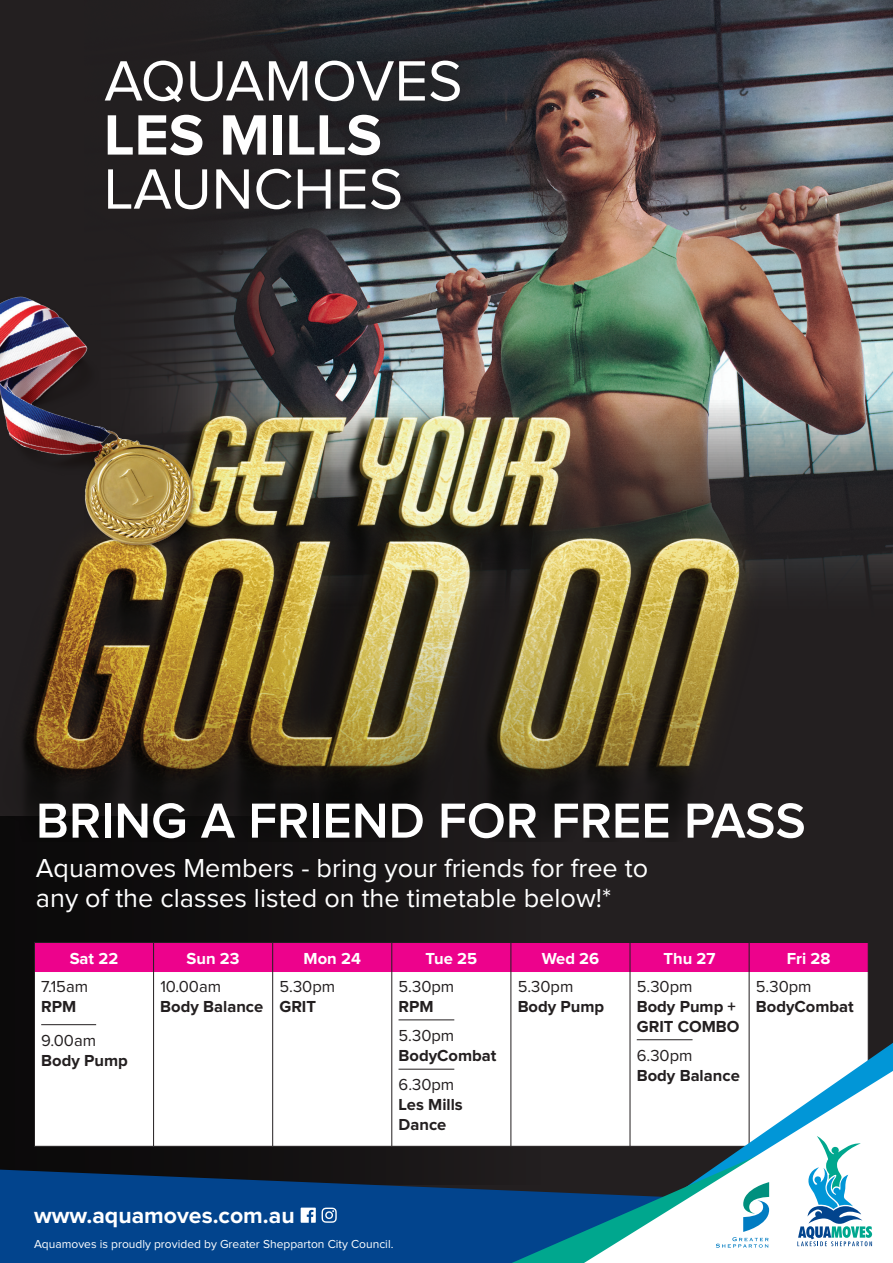
<style>
.page{position:relative;width:893px;height:1263px;background:#231f20}
.page>*{position:absolute;margin:0;border:0;box-sizing:border-box;transform-origin:0 0}
.t1{font:58.95px "Proxima Nova";color:#fff}
.t2{font:700 58.95px "Proxima Nova";color:#fff}
.t3{font:600 51px "Proxima Nova";color:#fff}
.t4{font:27px/30px "Proxima Nova";color:#fff}
.t5{font:700 23.1px "Proxima Nova";color:#fff}
.t6{font:700 16.5px/19.8px "Proxima Nova";color:#231f20}
.t7{font:16.5px "Proxima Nova";color:#231f20}
.t8{font:700 16.5px "Proxima Nova";color:#fff}
.t9{font:12px "Proxima Nova";color:#fff}
</style>
<div class="page">
<div style="left:0;top:0;width:540px;height:1185px;background:linear-gradient(to right,#080708,#201c1d)"></div>
<img style="left:417px;top:0;width:476px;height:376px">
<div style="left:35px;top:972px;width:833px;height:174px;background:#fff"></div>
<div style="left:34px;top:943px;width:835px;height:29px;background:#ed028c"></div>
<hr style="left:34px;top:972px;width:1px;height:174px;background:#231f20">
<hr style="left:153px;top:972px;width:1px;height:174px;background:#231f20">
<hr style="left:272px;top:972px;width:1px;height:174px;background:#231f20">
<hr style="left:392px;top:972px;width:1px;height:174px;background:#231f20">
<hr style="left:511px;top:972px;width:1px;height:174px;background:#231f20">
<hr style="left:630px;top:972px;width:1px;height:174px;background:#231f20">
<hr style="left:749px;top:972px;width:1px;height:174px;background:#231f20">
<hr style="left:34px;top:1146px;width:120px;height:1px;background:#231f20">
<hr style="left:154px;top:1146px;width:119px;height:1px;background:#231f20">
<hr style="left:273px;top:1146px;width:119px;height:1px;background:#231f20">
<hr style="left:392px;top:1146px;width:119px;height:1px;background:#231f20">
<hr style="left:511px;top:1146px;width:119px;height:1px;background:#231f20">
<hr style="left:34px;top:942px;width:120px;height:1px;background:#231f20">
<hr style="left:154px;top:942px;width:119px;height:1px;background:#231f20">
<hr style="left:273px;top:942px;width:119px;height:1px;background:#231f20">
<hr style="left:392px;top:942px;width:119px;height:1px;background:#231f20">
<hr style="left:511px;top:942px;width:119px;height:1px;background:#231f20">
<hr style="left:41px;top:1024px;width:55px;height:1px;background:#231f20">
<hr style="left:399px;top:1020px;width:55px;height:1px;background:#231f20">
<hr style="left:399px;top:1069px;width:55px;height:1px;background:#231f20">
<hr style="left:637px;top:1039px;width:55px;height:1px;background:#231f20">
<svg style="left:0;top:0;width:417px;height:376px"></svg>
<img style="left:0;top:376px;width:893px;height:466px">
<img style="left:0;top:282px;width:399px;height:324px">
<div style="left:63px;top:18px;width:445px;height:240px;background:#231f20;opacity:.75"></div>
<svg style="left:0;top:1169px;width:512px;height:94px;fill:#02448d"></svg>
<svg style="left:301px;top:1207px;width:15px;height:16px"></svg>
<svg style="left:322px;top:1207px;width:15px;height:16px"></svg>
<svg style="left:577px;top:1043px;width:316px;height:73px;fill:#fff"></svg>
<svg style="left:512px;top:1116px;width:72px;height:147px"></svg>
<svg style="left:584px;top:1071px;width:309px;height:192px;fill:#fff"></svg>
<svg style="left:716px;top:1182px;width:53px;height:66px"></svg>
<svg style="left:797px;top:1136px;width:75px;height:110px"></svg>
<h1 class="t1" style="left:104px;top:54px;width:360px">AQUAMOVES</h1>
<h1 class="t2" style="left:104px;top:108px;width:279px">LES MILLS</h1>
<h1 class="t1" style="left:104px;top:162px;width:300px">LAUNCHES</h1>
<h2 class="t3" style="left:36px;top:797px;width:771px">BRING A FRIEND FOR FREE PASS</h2>
<h3 class="t4" style="left:36px;top:854px;width:614px">Aquamoves Members - bring your friends for free to any of the classes listed on the timetable below!*</h3>
<p class="t8" style="left:70px;top:951px;width:50px">Sat 22</p>
<p class="t8" style="left:187px;top:951px;width:54px">Sun 23</p>
<p class="t8" style="left:304px;top:951px;width:59px">Mon 24</p>
<p class="t8" style="left:426px;top:951px;width:53px">Tue 25</p>
<p class="t8" style="left:542px;top:951px;width:59px">Wed 26</p>
<p class="t8" style="left:664px;top:951px;width:54px">Thu 27</p>
<p class="t8" style="left:787px;top:951px;width:45px">Fri 28</p>
<p class="t7" style="left:41px;top:979px;width:48px">7.15am</p>
<p class="t6" style="left:41px;top:997px;width:37px">RPM</p>
<p class="t7" style="left:41px;top:1033px;width:56px">9.00am</p>
<p class="t6" style="left:41px;top:1051px;width:88px">Body Pump</p>
<p class="t7" style="left:756px;top:979px;width:57px">5.30pm</p>
<p class="t6" style="left:756px;top:997px;width:99px">BodyCombat</p>
<p class="t7" style="left:279px;top:979px;width:57px">5.30pm</p>
<p class="t6" style="left:279px;top:997px;width:38px">GRIT</p>
<p class="t7" style="left:399px;top:979px;width:57px">5.30pm</p>
<p class="t6" style="left:399px;top:997px;width:37px">RPM</p>
<p class="t7" style="left:399px;top:1028px;width:57px">5.30pm</p>
<p class="t6" style="left:399px;top:1046px;width:99px">BodyCombat</p>
<p class="t7" style="left:399px;top:1077px;width:57px">6.30pm</p>
<p class="t6" style="left:399px;top:1095px;width:66px">Les Mills<br>Dance</p>
<p class="t7" style="left:637px;top:979px;width:57px">5.30pm</p>
<p class="t6" style="left:637px;top:997px;width:104px">Body Pump +<br>GRIT COMBO</p>
<p class="t7" style="left:637px;top:1048px;width:57px">6.30pm</p>
<p class="t6" style="left:637px;top:1066px;width:105px">Body Balance</p>
<p class="t7" style="left:160px;top:979px;width:62px">10.00am</p>
<p class="t6" style="left:160px;top:997px;width:105px">Body Balance</p>
<p class="t7" style="left:518px;top:979px;width:57px">5.30pm</p>
<p class="t6" style="left:518px;top:997px;width:88px">Body Pump</p>
<h3 class="t5" style="left:34px;top:1204px;width:262px">www.aquamoves.com.au</h3>
<p class="t9" style="left:34px;top:1238px;width:361px">Aquamoves is proudly provided by Greater Shepparton City Council.</p>
</div>
